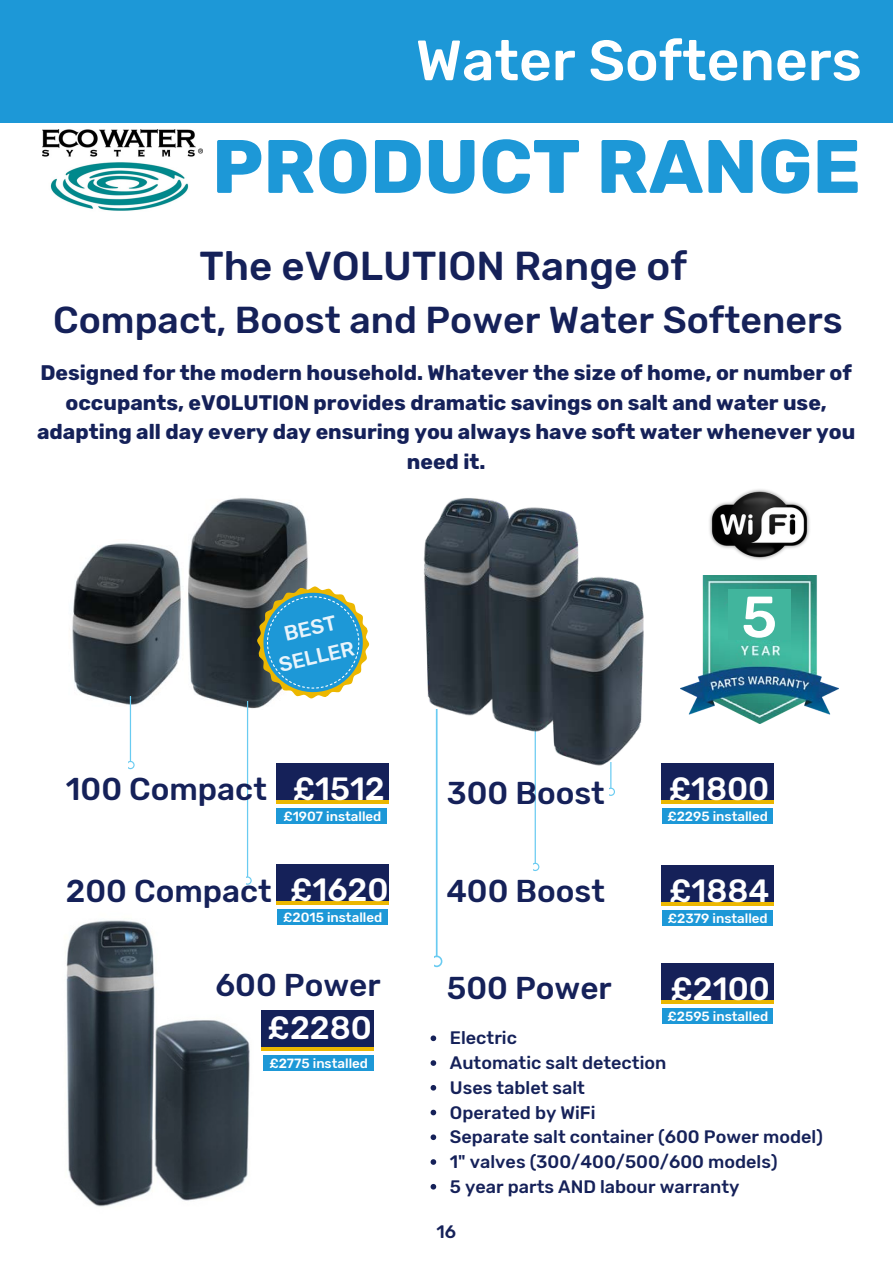
<style>
.page{position:relative;width:893px;height:1264px;background:#fff}
.page>*{position:absolute;margin:0;border:0;box-sizing:border-box;transform-origin:0 0}
.t1{font:700 75.6px "Rubik";color:#1d98d7}
.t2{font:500 57.9px "Rubik";color:#fff}
.t3{font:500 56.7px "Rubik";color:#fff}
.t4{font:500 40.2px "Rubik";color:#152159}
.t5{font:500 37.35px "Rubik";color:#152159}
.t6{font:500 32.1px "Rubik";color:#fff}
.t7{font:500 31.5px "Rubik";color:#152159}
.t8{font:700 21px/29.4px "Rubik";color:#152159;text-align:center}
.t9{font:500 20.7px "Rubik";color:#e8f4fb}
.t10{font:500 18px/24.8px "Rubik";color:#152159}
.t11{font:500 13.35px "Rubik";color:#fff}
</style>
<div class="page">
<div style="left:0;top:0;width:892px;height:122px;background:#1d98d7"></div>
<img style="left:43px;top:130px;width:159px;height:81px">
<img style="left:680px;top:575px;width:158px;height:148px">
<div style="left:727px;top:589px;width:63px;height:51px;background:#41b59d"></div>
<img style="left:709px;top:489px;width:101px;height:71px">
<img style="left:72px;top:543px;width:109px;height:162px">
<img style="left:188px;top:498px;width:120px;height:210px">
<svg style="left:533px;top:775px;width:6px;height:96px"></svg>
<svg style="left:434px;top:775px;width:8px;height:192px"></svg>
<img style="left:423px;top:498px;width:221px;height:277px">
<img style="left:66px;top:920px;width:196px;height:287px">
<svg style="left:246px;top:575px;width:124px;height:309px"></svg>
<svg style="left:129px;top:696px;width:6px;height:73px"></svg>
<svg style="left:609px;top:762px;width:6px;height:34px"></svg>
<div style="left:276px;top:767px;width:112px;height:37px;background:#ecb700"></div>
<div style="left:276px;top:763px;width:112px;height:37px;background:#152159"></div>
<div style="left:276px;top:867px;width:112px;height:37px;background:linear-gradient(to right,#ecb700,#ecb700)"></div>
<div style="left:276px;top:863px;width:112px;height:37px;background:#152159"></div>
<div style="left:660px;top:767px;width:113px;height:37px;background:#ecb700"></div>
<div style="left:660px;top:763px;width:113px;height:37px;background:#152159"></div>
<div style="left:660px;top:869px;width:113px;height:37px;background:#ecb700"></div>
<div style="left:660px;top:865px;width:113px;height:37px;background:#152159"></div>
<div style="left:661px;top:966px;width:112px;height:37px;background:linear-gradient(to right,#ecb700,#ecb700)"></div>
<div style="left:661px;top:962px;width:112px;height:37px;background:#152159"></div>
<div style="left:261px;top:1013px;width:113px;height:37px;background:linear-gradient(to right,#ecb700,#ecb700)"></div>
<div style="left:261px;top:1009px;width:113px;height:37px;background:#152159"></div>
<svg style="left:430px;top:1035px;width:6px;height:6px"></svg>
<svg style="left:430px;top:1060px;width:6px;height:5px"></svg>
<svg style="left:430px;top:1085px;width:6px;height:5px"></svg>
<svg style="left:430px;top:1109px;width:6px;height:6px"></svg>
<svg style="left:430px;top:1134px;width:6px;height:6px"></svg>
<svg style="left:430px;top:1159px;width:6px;height:5px"></svg>
<svg style="left:430px;top:1183px;width:6px;height:6px"></svg>
<div style="left:276px;top:808px;width:111px;height:16px;background:#1d98d7"></div>
<div style="left:277px;top:908px;width:110px;height:16px;background:#1d98d7"></div>
<div style="left:662px;top:808px;width:110px;height:16px;background:#1d98d7"></div>
<div style="left:662px;top:910px;width:110px;height:16px;background:#1d98d7"></div>
<div style="left:263px;top:1055px;width:110px;height:16px;background:#1d98d7"></div>
<div style="left:662px;top:1007px;width:110px;height:16px;background:#1d98d7"></div>
<h3 class="t3" style="left:416px;top:27px;width:447px">Water Softeners</h3>
<h1 class="t1" style="left:212px;top:122px;width:650px">PRODUCT RANGE</h1>
<h3 class="t4" style="left:199px;top:243px;width:489px">The eVOLUTION Range of</h3>
<h3 class="t5" style="left:53px;top:298px;width:790px">Compact, Boost and Power Water Softeners</h3>
<p class="t8" style="left:37px;top:358px;width:819px">Designed for the modern household. Whatever the size of home, or number of occupants, eVOLUTION provides dramatic savings on salt and water use, adapting all day every day ensuring you always have soft water whenever you need it.</p>
<p class="t9" style="left:282px;top:622px;width:54px;rotate:-13deg">BEST</p>
<p class="t9" style="left:276px;top:653px;width:78px;rotate:-13deg">SELLER</p>
<h3 class="t7" style="left:66px;top:770px;width:202px">100 Compact</h3>
<h3 class="t6" style="left:293px;top:770px;width:93px">£1512</h3>
<p class="t11" style="left:283px;top:808px;width:100px">£1907 installed</p>
<h3 class="t7" style="left:447px;top:775px;width:159px">300 Boost</h3>
<h2 class="t2" style="left:741px;top:583px;width:37px">5</h2>
<h3 class="t6" style="left:668px;top:770px;width:102px">£1800</h3>
<p class="t11" style="left:667px;top:808px;width:102px">£2295 installed</p>
<h3 class="t7" style="left:66px;top:872px;width:207px">200 Compact</h3>
<h3 class="t6" style="left:290px;top:870px;width:100px">£1620</h3>
<h3 class="t6" style="left:669px;top:872px;width:102px">£1884</h3>
<h3 class="t7" style="left:446px;top:872px;width:160px">400 Boost</h3>
<p class="t11" style="left:283px;top:909px;width:101px">£2015 installed</p>
<p class="t11" style="left:668px;top:910px;width:101px">£2379 installed</p>
<h3 class="t7" style="left:215px;top:966px;width:167px">600 Power</h3>
<h3 class="t7" style="left:447px;top:969px;width:166px">500 Power</h3>
<h3 class="t6" style="left:670px;top:969px;width:101px">£2100</h3>
<h3 class="t6" style="left:267px;top:1009px;width:106px">£2280</h3>
<p class="t11" style="left:269px;top:1055px;width:100px">£2775 installed</p>
<p class="t11" style="left:667px;top:1008px;width:102px">£2595 installed</p>
<p class="t10" style="left:450px;top:1025px;width:374px">Electric<br>Automatic salt detection<br>Uses tablet salt<br>Operated by WiFi<br>Separate salt container (600 Power model)<br>1" valves (300/400/500/600 models)<br>5 year parts AND labour warranty</p>
<p class="t10" style="left:436px;top:1219px;width:21px">16</p>
</div>
